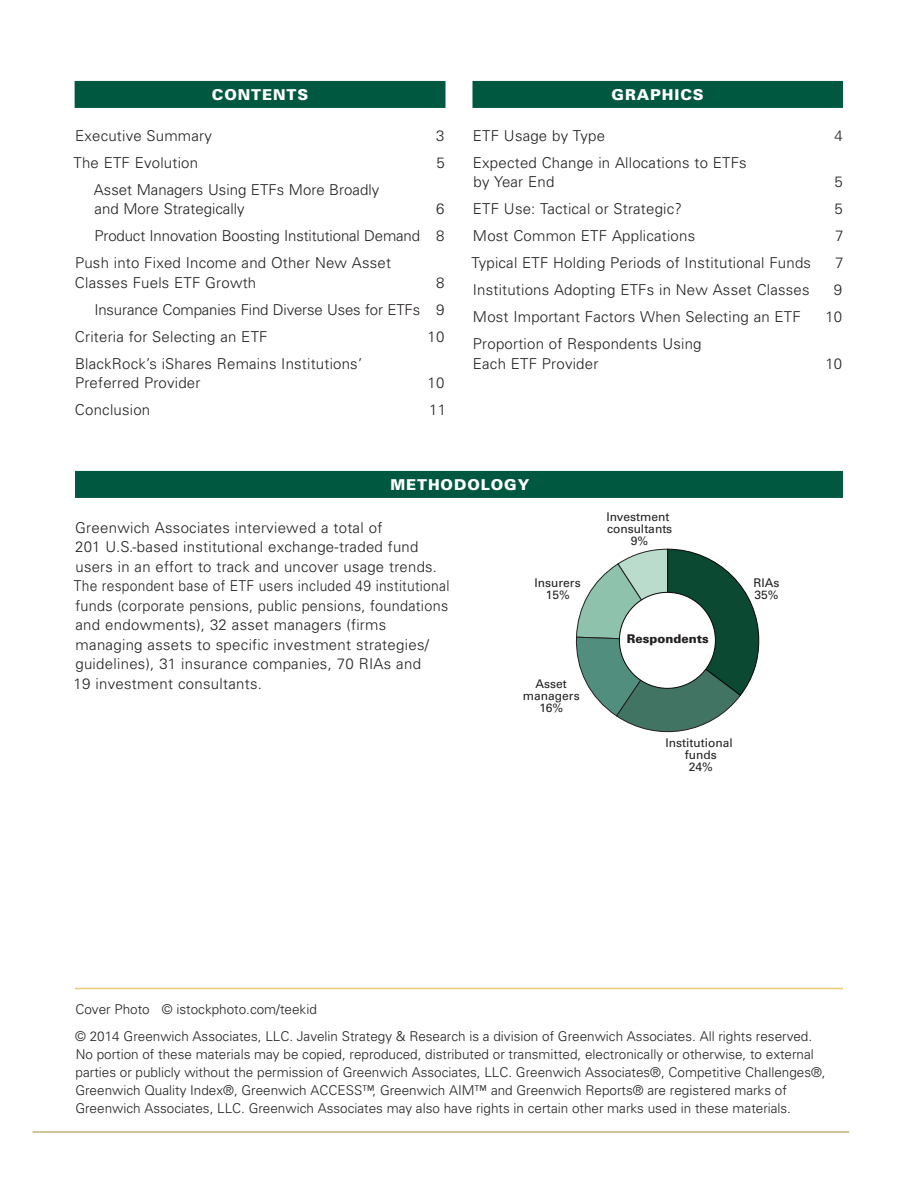
<style>
.page{position:relative;width:918px;height:1188px;background:#fff}
.page>*{position:absolute;margin:0;border:0;box-sizing:border-box;transform-origin:0 0}
.t1{font:300 15px/19.5px "Univers";letter-spacing:.015em;color:#231f20}
.t2{font:300 15px "Univers";letter-spacing:-.01em;color:#231f20}
.t3{font:900 15px "Univers";letter-spacing:.06em;color:#fff}
.t4{font:300 13.5px/18px "Univers";color:#231f20}
.t5{font:12px/12px "Univers LT Std";color:#221e1e;text-align:center}
.t6{font:900 12px "Univers LT Std";color:#231f20}
</style>
<div class="page">
<div style="left:75px;top:471px;width:768px;height:27px;background:#005840"></div>
<svg style="left:575px;top:549px;width:184px;height:184px"></svg>
<div style="left:619px;top:592px;width:96px;height:96px;background:#fff;border-radius:50%"></div>
<div style="left:472px;top:81px;width:371px;height:27px;background:#005840"></div>
<div style="left:75px;top:81px;width:371px;height:27px;background:#005840"></div>
<hr style="left:75px;top:988px;width:768px;height:1px;background:#ebcc75">
<hr style="left:33px;top:1132px;width:816px;height:1px;background:#a88c2f">
<p class="t3" style="left:212px;top:86px;width:98px">CONTENTS</p>
<p class="t1" style="left:75px;top:126px;width:138px">Executive Summary</p>
<p class="t1" style="left:436px;top:126px;width:10px">3</p>
<p class="t1" style="left:73px;top:153px;width:126px">The ETF Evolution</p>
<p class="t1" style="left:436px;top:153px;width:10px">5</p>
<p class="t1" style="left:94px;top:180px;width:287px">Asset Managers Using ETFs More Broadly and More Strategically</p>
<p class="t1" style="left:436px;top:199px;width:10px">6</p>
<p class="t2" style="left:95px;top:227px;width:351px">Product Innovation Boosting Institutional Demand 8</p>
<p class="t1" style="left:75px;top:253px;width:318px">Push into Fixed Income and Other New Asset</p>
<p class="t1" style="left:75px;top:273px;width:183px">Classes Fuels ETF Growth</p>
<p class="t1" style="left:436px;top:273px;width:10px">8</p>
<p class="t2" style="left:94px;top:301px;width:351px">Insurance Companies Find Diverse Uses for ETFs 9</p>
<p class="t1" style="left:75px;top:327px;width:194px">Criteria for Selecting an ETF</p>
<p class="t1" style="left:428px;top:327px;width:18px">10</p>
<p class="t1" style="left:75px;top:354px;width:289px">BlackRock’s iShares Remains Institutions’<br>Preferred Provider</p>
<p class="t1" style="left:428px;top:373px;width:18px">10</p>
<p class="t1" style="left:75px;top:400px;width:77px">Conclusion</p>
<p class="t1" style="left:429px;top:400px;width:18px">11</p>
<p class="t3" style="left:612px;top:86px;width:94px">GRAPHICS</p>
<p class="t1" style="left:473px;top:126px;width:134px">ETF Usage by Type</p>
<p class="t1" style="left:834px;top:126px;width:10px">4</p>
<p class="t1" style="left:473px;top:153px;width:275px">Expected Change in Allocations to ETFs by Year End</p>
<p class="t1" style="left:834px;top:172px;width:10px">5</p>
<p class="t1" style="left:473px;top:199px;width:211px">ETF Use: Tactical or Strategic?</p>
<p class="t1" style="left:834px;top:199px;width:10px">5</p>
<p class="t1" style="left:473px;top:226px;width:224px">Most Common ETF Applications</p>
<p class="t1" style="left:835px;top:226px;width:10px">7</p>
<p class="t1" style="left:471px;top:253px;width:341px">Typical ETF Holding Periods of Institutional Funds</p>
<p class="t1" style="left:835px;top:253px;width:10px">7</p>
<p class="t1" style="left:473px;top:280px;width:338px">Institutions Adopting ETFs in New Asset Classes</p>
<p class="t1" style="left:834px;top:280px;width:10px">9</p>
<p class="t1" style="left:473px;top:307px;width:329px">Most Important Factors When Selecting an ETF</p>
<p class="t1" style="left:825px;top:307px;width:18px">10</p>
<p class="t1" style="left:473px;top:334px;width:230px">Proportion of Respondents Using<br>Each ETF Provider</p>
<p class="t1" style="left:825px;top:354px;width:18px">10</p>
<p class="t3" style="left:390px;top:476px;width:140px">METHODOLOGY</p>
<p class="t1" style="left:74px;top:518px;width:377px">Greenwich Associates interviewed a total of<br>201 U.S.-based institutional exchange-traded fund users in an effort to track and uncover usage trends.<br>The respondent base of ETF users included 49 institutional funds (corporate pensions, public pensions, foundations and endowments), 32 asset managers (firms managing assets to specific investment strategies/ guidelines), 31 insurance companies, 70 RIAs and<br>19 investment consultants.</p>
<p class="t5" style="left:535px;top:577px;width:48px">Insurers<br>15%</p>
<p class="t5" style="left:523px;top:678px;width:58px">Asset managers<br>16%</p>
<p class="t5" style="left:606px;top:511px;width:67px">Investment consultants<br>9%</p>
<p class="t6" style="left:627px;top:631px;width:84px">Respondents</p>
<p class="t5" style="left:753px;top:577px;width:28px;text-align:left">RIAs<br>35%</p>
<p class="t5" style="left:665px;top:737px;width:69px">Institutional funds<br>24%</p>
<p class="t4" style="left:75px;top:996px;width:738px;line-height:27px">Cover Photo © istockphoto.com/teekid<br>© 2014 Greenwich Associates, LLC. Javelin Strategy &amp; Research is a division of Greenwich Associates. All rights reserved.</p>
<p class="t4" style="left:75px;top:1045px;width:752px">No portion of these materials may be copied, reproduced, distributed or transmitted, electronically or otherwise, to external parties or publicly without the permission of Greenwich Associates, LLC. Greenwich Associates®, Competitive Challenges®, Greenwich Quality Index®, Greenwich ACCESS™, Greenwich AIM™ and Greenwich Reports® are registered marks of Greenwich Associates, LLC. Greenwich Associates may also have rights in certain other marks used in these materials.</p>
</div>
